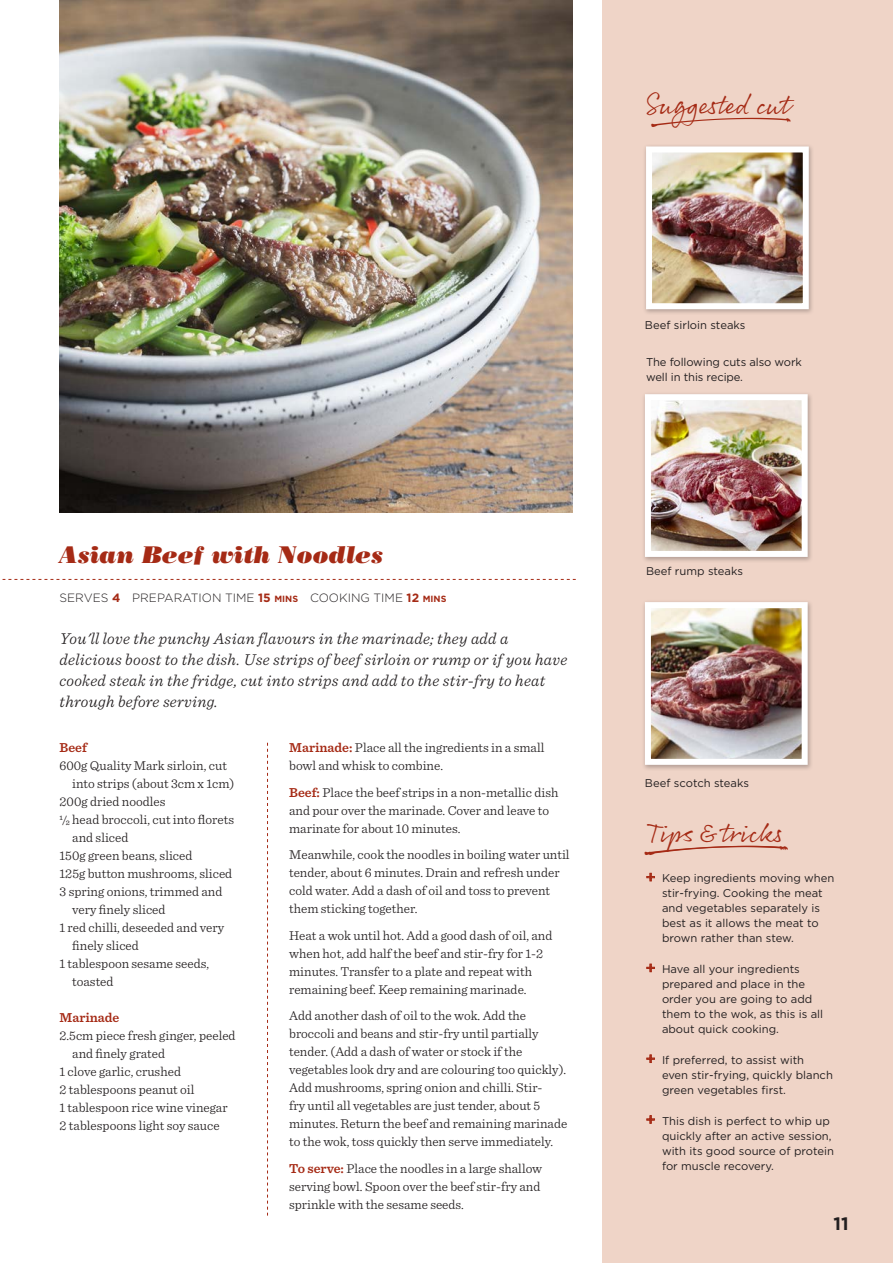
<style>
.page{position:relative;width:893px;height:1263px;background:#fff}
.page>*{position:absolute;margin:0;border:0;box-sizing:border-box;transform-origin:0 0}
.Body{font:27px "Rollerscript Smooth";color:#a52a15}
.t1{font:italic 24px "Bodoni Std Poster";color:#a52a15}
.t2{font:700 18px "Gotham";color:#231f20}
.t3{font:italic 300 16.5px/21px "Sentinel";letter-spacing:.02em;color:#231f20}
.Body-2{font:300 13.5px/18px "Sentinel";color:#231f20}
.Ingredients{font:300 13.5px/18px "Sentinel";color:#231f20}
.Ingredients_subhead{font:600 13.5px "Sentinel";color:#a52a15}
.t4{font:300 12px "Gotham";color:#231f20}
.Tips_2{font:11.25px/15px "Gotham";color:#231f20}
.Body-3{font:11.25px/15px "Gotham";letter-spacing:-.01em;color:#231f20}
.s1{font-weight:700;color:#a52a15}
.s2{font-weight:700;font-size:9px;color:#a52a15}
.s3{font-weight:600;color:#a52a15}
.s4{font-weight:400;font-size:10.5px}
.s5{font-weight:400;font-size:7.8px}
.s6{font-family:"Sentinel";font-weight:600;font-size:18px;color:#a52a15}
</style>
<div class="page">
<svg style="left:267px;top:743px;width:1px;height:472px"></svg>
<svg style="left:3px;top:579px;width:573px;height:1px"></svg>
<img style="left:60px;top:0;width:513px;height:513px">
<div style="left:602px;top:0;width:291px;height:1263px;background:#efd4c7"></div>
<svg style="left:646px;top:872px;width:9px;height:10px"></svg>
<svg style="left:646px;top:963px;width:9px;height:10px"></svg>
<svg style="left:646px;top:1054px;width:9px;height:9px"></svg>
<svg style="left:646px;top:1115px;width:9px;height:9px"></svg>
<div style="left:642px;top:144px;width:172px;height:171px;background:#231f20;opacity:.3"></div>
<img style="left:653px;top:153px;width:149px;height:149px">
<div style="left:646px;top:146px;width:163px;height:163px;border:6px solid #fff"></div>
<div style="left:641px;top:391px;width:172px;height:172px;background:#231f20;opacity:.3"></div>
<img style="left:652px;top:401px;width:149px;height:149px">
<div style="left:645px;top:394px;width:163px;height:163px;border:6px solid #fff"></div>
<div style="left:641px;top:599px;width:172px;height:172px;background:#231f20;opacity:.3"></div>
<img style="left:652px;top:609px;width:149px;height:149px">
<div style="left:645px;top:602px;width:163px;height:163px;border:6px solid #fff"></div>
<p class="Body" style="left:645px;top:88px;width:145px">Suggested cut</p>
<p class="t1" style="left:60px;top:540px;width:325px">Asian Beef with Noodles</p>
<p class="t4" style="left:60px;top:590px;width:388px">SERVES <span class="s1">4</span> PREPARATION TIME <span class="s1">15</span> <span class="s2">MINS</span> COOKING TIME <span class="s1">12</span> <span class="s2">MINS</span></p>
<p class="t3" style="left:60px;top:627px;width:509px">You'll love the punchy Asian flavours in the marinade; they add a delicious boost to the dish. Use strips of beef sirloin or rump or if you have cooked steak in the fridge, cut into strips and add to the stir-fry to heat through before serving.</p>
<p class="Body-2" style="left:289px;top:738px;width:257px"><span class="s3">Marinade:</span> Place all the ingredients in a small bowl and whisk to combine.</p>
<p class="Body-2" style="left:289px;top:782px;width:271px"><span class="s3">Beef:</span> Place the beef strips in a non-metallic dish and pour over the marinade. Cover and leave to marinate for about 10 minutes.</p>
<p class="Body-2" style="left:289px;top:845px;width:282px">Meanwhile, cook the noodles in boiling water until tender, about 6 minutes. Drain and refresh under cold water. Add a dash of oil and toss to prevent them sticking together.</p>
<p class="Body-2" style="left:289px;top:925px;width:265px">Heat a wok until hot. Add a good dash of oil, and when hot, add half the beef and stir-fry for 1-2 minutes. Transfer to a plate and repeat with remaining beef. Keep remaining marinade.</p>
<p class="Body-2" style="left:289px;top:1006px;width:280px">Add another dash of oil to the wok. Add the broccoli and beans and stir-fry until partially tender. (Add a dash of water or stock if the vegetables look dry and are colouring too quickly).<br>Add mushrooms, spring onion and chilli. Stir-<br>fry until all vegetables are just tender, about 5 minutes. Return the beef and remaining marinade to the wok, toss quickly then serve immediately.</p>
<p class="Body-2" style="left:289px;top:1158px;width:255px"><span class="s3">To serve:</span> Place the noodles in a large shallow serving bowl. Spoon over the beef stir-fry and sprinkle with the sesame seeds.</p>
<p class="Ingredients_subhead" style="left:60px;top:737px;width:29px">Beef</p>
<p class="Ingredients" style="left:72px;top:756px;width:164px;text-indent:-13px">600g Quality Mark sirloin, cut into strips (about 3cm x 1cm)</p>
<p class="Ingredients" style="left:60px;top:792px;width:108px">200g dried noodles</p>
<p class="Ingredients" style="left:72px;top:810px;width:163px;text-indent:-13px"><sup>1</sup><span class="s4">/</span><span class="s5">2</span> head broccoli, cut into florets and sliced</p>
<p class="Ingredients" style="left:60px;top:846px;width:134px">150g green beans, sliced</p>
<p class="Ingredients" style="left:60px;top:864px;width:174px">125g button mushrooms, sliced</p>
<p class="Ingredients" style="left:72px;top:882px;width:152px;text-indent:-13px">3 spring onions, trimmed and very finely sliced</p>
<p class="Ingredients" style="left:72px;top:918px;width:153px;text-indent:-13px">1 red chilli, deseeded and very finely sliced</p>
<p class="Ingredients" style="left:72px;top:954px;width:138px;text-indent:-13px">1 tablespoon sesame seeds, toasted</p>
<p class="Ingredients_subhead" style="left:60px;top:1007px;width:61px">Marinade</p>
<p class="Ingredients" style="left:72px;top:1026px;width:165px;text-indent:-13px">2.5cm piece fresh ginger, peeled and finely grated</p>
<p class="Ingredients" style="left:60px;top:1062px;width:123px">1 clove garlic, crushed</p>
<p class="Ingredients" style="left:60px;top:1080px;width:136px">2 tablespoons peanut oil</p>
<p class="Ingredients" style="left:60px;top:1098px;width:170px">1 tablespoon rice wine vinegar</p>
<p class="Ingredients" style="left:60px;top:1116px;width:162px">2 tablespoons light soy sauce</p>
<p class="Tips_2" style="left:645px;top:317px;width:102px">Beef sirloin steaks</p>
<p class="Body-3" style="left:646px;top:354px;width:157px">The following cuts also work well in this recipe.</p>
<p class="Tips_2" style="left:646px;top:563px;width:99px">Beef rump steaks</p>
<p class="Tips_2" style="left:645px;top:775px;width:106px">Beef scotch steaks</p>
<p class="Body" style="left:646px;top:815px;width:138px">Tips &amp; tricks</p>
<p class="Tips_2" style="left:662px;top:870px;width:174px;text-indent:-16px"><span class="s6">+</span> Keep ingredients moving when stir-frying. Cooking the meat and vegetables separately is best as it allows the meat to brown rather than stew.</p>
<p class="Tips_2" style="left:662px;top:961px;width:163px;text-indent:-16px"><span class="s6">+</span> Have all your ingredients prepared and place in the order you are going to add them to the wok, as this is all about quick cooking.</p>
<p class="Tips_2" style="left:662px;top:1052px;width:172px;text-indent:-16px"><span class="s6">+</span> If preferred, to assist with even stir-frying, quickly blanch green vegetables first.</p>
<p class="Tips_2" style="left:662px;top:1113px;width:173px;text-indent:-16px"><span class="s6">+</span> This dish is perfect to whip up quickly after an active session, with its good source of protein for muscle recovery.</p>
<p class="t2" style="left:833px;top:1212px;width:17px">11</p>
</div>
